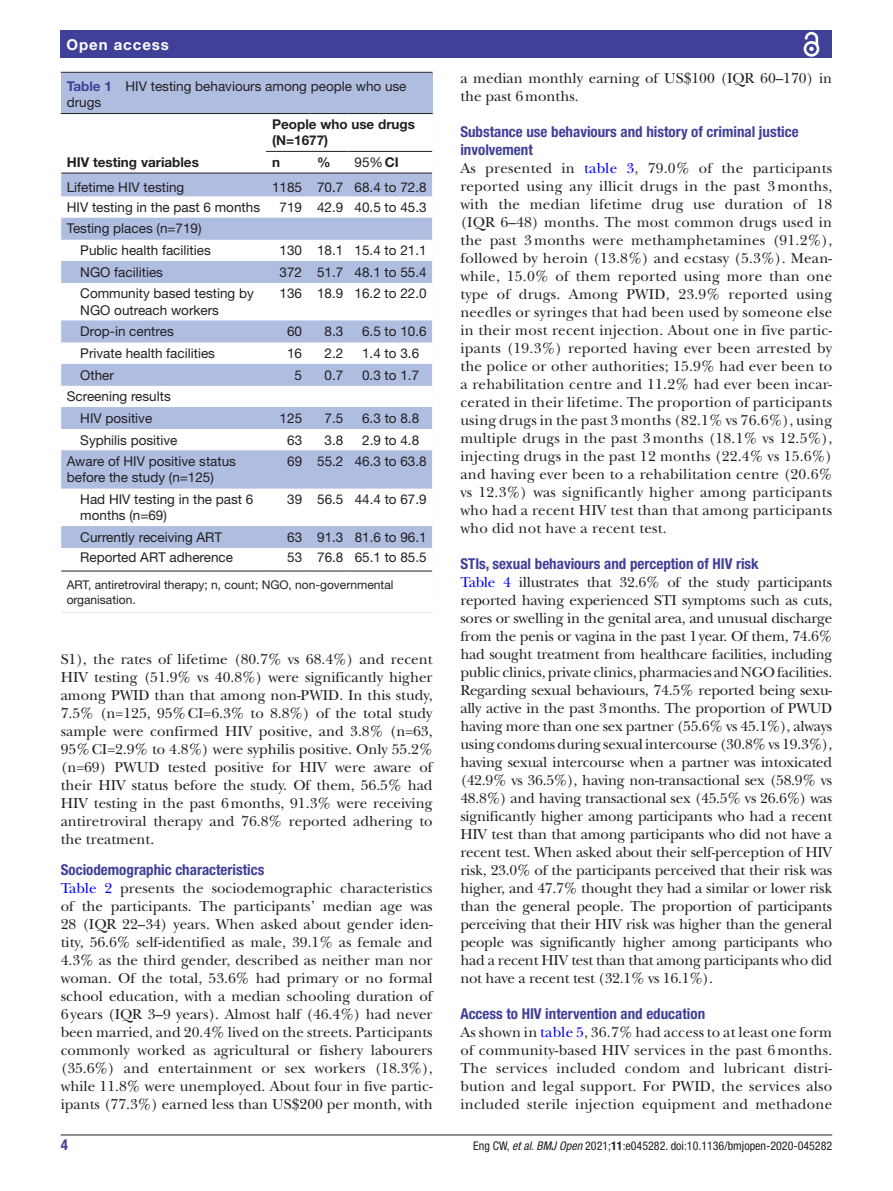
<style>
.page{position:relative;width:893px;height:1191px;background:#fff}
.page>*{position:absolute;margin:0;border:0;box-sizing:border-box;transform-origin:0 0}
.t1{font:15px/18px "New Baskerville";color:#231f20;text-align:justify}
.t2{font:700 condensed 15px/18px "Helvetica Neue LT Std";color:#414099}
.t3{font:700 15px "Helvetica Neue LT Std";letter-spacing:.065em;color:#fff}
.t4{font:13.5px/16.2px "Helvetica Neue LT Std";color:#231f20}
.t5{font:700 13.5px/16.2px "Helvetica Neue LT Std";color:#231f20}
.t6{font:12px/15px "Helvetica Neue LT Std";color:#231f20}
.t7{font:condensed 12px "Helvetica Neue LT Std";color:#231f20}
.s1{font-weight:700;color:#414099}
.s2{font-weight:700}
.s3{color:#00f}
.s4{font-style:italic}
</style>
<div class="page">
<hr style="left:61px;top:1134px;width:771px;height:1px;background:#231f20">
<div style="left:61px;top:31px;width:771px;height:27px;background:#414099"></div>
<svg style="left:803px;top:31px;width:17px;height:26px"></svg>
<div style="left:61px;top:73px;width:372px;height:539px;background:#afbde1"></div>
<hr style="left:61px;top:72px;width:372px;height:1px;background:#231f20">
<div style="left:61px;top:114px;width:371px;height:498px;background:#fff"></div>
<svg style="left:61px;top:174px;width:371px;height:374px"></svg>
<hr style="left:61px;top:173px;width:205px;height:1px;background:#231f20">
<hr style="left:61px;top:113px;width:205px;height:1px;background:#231f20">
<hr style="left:266px;top:113px;width:45px;height:1px;background:#231f20">
<hr style="left:311px;top:113px;width:38px;height:1px;background:#231f20">
<hr style="left:349px;top:113px;width:84px;height:1px;background:#231f20">
<hr style="left:266px;top:151px;width:45px;height:1px;background:#231f20">
<hr style="left:266px;top:173px;width:45px;height:1px;background:#231f20">
<hr style="left:311px;top:151px;width:38px;height:1px;background:#231f20">
<hr style="left:311px;top:173px;width:38px;height:1px;background:#231f20">
<hr style="left:349px;top:151px;width:83px;height:1px;background:#231f20">
<hr style="left:349px;top:173px;width:83px;height:1px;background:#231f20">
<hr style="left:266px;top:570px;width:45px;height:1px;background:#231f20">
<hr style="left:311px;top:570px;width:38px;height:1px;background:#231f20">
<hr style="left:349px;top:570px;width:83px;height:1px;background:#231f20">
<hr style="left:61px;top:570px;width:205px;height:1px;background:#231f20">
<hr style="left:432px;top:114px;width:1px;height:37px;background:#fff">
<svg style="left:432px;top:151px;width:1px;height:132px"></svg>
<hr style="left:432px;top:283px;width:1px;height:38px;background:#fff">
<svg style="left:432px;top:321px;width:1px;height:129px"></svg>
<hr style="left:432px;top:450px;width:1px;height:38px;background:#fff">
<hr style="left:432px;top:488px;width:1px;height:38px;background:#fff">
<svg style="left:432px;top:526px;width:1px;height:45px"></svg>
<hr style="left:432px;top:571px;width:1px;height:41px;background:#fff">
<hr style="left:67px;top:603px;width:366px;height:1px;background:#fff">
<p class="t3" style="left:66px;top:35px;width:104px">Open access</p>
<p class="t4" style="left:67px;top:77px;width:341px"><span class="s1">Table 1</span> HIV testing behaviours among people who use drugs</p>
<p class="t5" style="left:67px;top:154px;width:134px">HIV testing variables</p>
<p class="t5" style="left:272px;top:116px;width:144px">People who use drugs (N=1677)</p>
<p class="t5" style="left:272px;top:154px;width:10px">n</p>
<p class="t5" style="left:317px;top:154px;width:15px">%</p>
<p class="t4" style="left:355px;top:154px;width:46px">95%<span class="s2">CI</span></p>
<p class="t4" style="left:67px;top:179px;width:119px">Lifetime HIV testing</p>
<p class="t4" style="left:272px;top:179px;width:156px">1185 70.7 68.4 to 72.8</p>
<p class="t4" style="left:67px;top:199px;width:195px">HIV testing in the past 6 months</p>
<p class="t4" style="left:280px;top:199px;width:149px">719 42.9 40.5 to 45.3</p>
<p class="t4" style="left:80px;top:218px;width:132px;line-height:21.6px;text-indent:-14px">Testing places (n=719)<br>Public health facilities</p>
<p class="t4" style="left:280px;top:242px;width:149px">130 18.1 15.4 to 21.1</p>
<p class="t4" style="left:80px;top:264px;width:84px">NGO facilities</p>
<p class="t4" style="left:280px;top:264px;width:149px">372 51.7 48.1 to 55.4</p>
<p class="t4" style="left:80px;top:285px;width:175px">Community based testing by<br>NGO outreach workers</p>
<p class="t4" style="left:280px;top:285px;width:149px">136 18.9 16.2 to 22.0</p>
<p class="t4" style="left:80px;top:323px;width:95px">Drop-in centres</p>
<p class="t4" style="left:287px;top:323px;width:17px">60</p>
<p class="t4" style="left:325px;top:323px;width:20px">8.3</p>
<p class="t4" style="left:362px;top:323px;width:66px">6.5 to 10.6</p>
<p class="t4" style="left:80px;top:345px;width:136px">Private health facilities</p>
<p class="t4" style="left:287px;top:345px;width:17px">16</p>
<p class="t4" style="left:325px;top:345px;width:20px">2.2</p>
<p class="t4" style="left:362px;top:345px;width:59px">1.4 to 3.6</p>
<p class="t4" style="left:80px;top:366px;width:35px">Other</p>
<p class="t4" style="left:295px;top:366px;width:9px">5</p>
<p class="t4" style="left:325px;top:366px;width:20px">0.7</p>
<p class="t4" style="left:362px;top:366px;width:59px">0.3 to 1.7</p>
<p class="t4" style="left:67px;top:385px;width:106px;line-height:21.6px;text-align:center">Screening results<br>HIV positive</p>
<p class="t4" style="left:280px;top:410px;width:24px">125</p>
<p class="t4" style="left:325px;top:410px;width:20px">7.5</p>
<p class="t4" style="left:362px;top:410px;width:59px">6.3 to 8.8</p>
<p class="t4" style="left:80px;top:431px;width:99px">Syphilis positive</p>
<p class="t4" style="left:287px;top:431px;width:17px">63</p>
<p class="t4" style="left:325px;top:431px;width:20px">3.8</p>
<p class="t4" style="left:362px;top:431px;width:59px">2.9 to 4.8</p>
<p class="t4" style="left:67px;top:453px;width:171px">Aware of HIV positive status before the study (n=125)</p>
<p class="t4" style="left:287px;top:453px;width:141px">69 55.2 46.3 to 63.8</p>
<p class="t4" style="left:80px;top:491px;width:175px">Had HIV testing in the past 6 months (n=69)</p>
<p class="t4" style="left:287px;top:491px;width:141px">39 56.5 44.4 to 67.9</p>
<p class="t4" style="left:80px;top:529px;width:143px">Currently receiving ART</p>
<p class="t4" style="left:287px;top:529px;width:141px">63 91.3 81.6 to 96.1</p>
<p class="t4" style="left:80px;top:549px;width:154px">Reported ART adherence</p>
<p class="t4" style="left:287px;top:549px;width:141px">53 76.8 65.1 to 85.5</p>
<p class="t6" style="left:67px;top:576px;width:328px">ART, antiretroviral therapy; n, count; NGO, non-governmental organisation.</p>
<p class="t1" style="left:61px;top:650px;width:373px">S1), the rates of lifetime (80.7% vs 68.4%) and recent HIV testing (51.9% vs 40.8%) were significantly higher among PWID than that among non-PWID. In this study, 7.5% (n=125, 95%CI=6.3% to 8.8%) of the total study sample were confirmed HIV positive, and 3.8% (n=63, 95%CI=2.9% to 4.8%) were syphilis positive. Only 55.2% (n=69) PWUD tested positive for HIV were aware of their HIV status before the study. Of them, 56.5% had HIV testing in the past 6months, 91.3% were receiving antiretroviral therapy and 76.8% reported adhering to the treatment.</p>
<p class="t2" style="left:61px;top:860px;width:205px">Sociodemographic characteristics</p>
<p class="t1" style="left:61px;top:879px;width:373px"><span class="s3">Table 2</span> presents the sociodemographic characteristics of the participants. The participants’ median age was 28 (IQR 22–34) years. When asked about gender iden&shy;tity, 56.6% self-identified as male, 39.1% as female and 4.3% as the third gender, described as neither man nor woman. Of the total, 53.6% had primary or no formal school education, with a median schooling duration of 6years (IQR 3–9 years). Almost half (46.4%) had never been married, and 20.4% lived on the streets. Participants commonly worked as agricultural or fishery labourers (35.6%) and entertainment or sex workers (18.3%), while 11.8% were unemployed. About four in five partic&shy;ipants (77.3%) earned less than US$200 per month, with</p>
<p class="t1" style="left:460px;top:69px;width:373px">a median monthly earning of US$100 (IQR 60–170) in the past 6months.</p>
<p class="t2" style="left:460px;top:122px;width:340px">Substance use behaviours and history of criminal justice involvement</p>
<p class="t1" style="left:460px;top:159px;width:373px">As presented in <span class="s3">table 3</span>, 79.0% of the participants reported using any illicit drugs in the past 3 months, with the median lifetime drug use duration of 18 (IQR 6–48) months. The most common drugs used in the past 3 months were methamphetamines (91.2%), followed by heroin (13.8%) and ecstasy (5.3%). Mean&shy;while, 15.0% of them reported using more than one type of drugs. Among PWID, 23.9% reported using needles or syringes that had been used by someone else in their most recent injection. About one in five partic&shy;ipants (19.3%) reported having ever been arrested by the police or other authorities; 15.9% had ever been to a rehabilitation centre and 11.2% had ever been incar&shy;cerated in their lifetime. The proportion of participants using drugs in the past 3 months (82.1% vs 76.6%), using multiple drugs in the past 3 months (18.1% vs 12.5%), injecting drugs in the past 12 months (22.4% vs 15.6%) and having ever been to a rehabilitation centre (20.6% vs 12.3%) was significantly higher among participants who had a recent HIV test than that among participants who did not have a recent test.</p>
<p class="t2" style="left:460px;top:554px;width:300px">STIs, sexual behaviours and perception of HIV risk</p>
<p class="t1" style="left:460px;top:573px;width:373px"><span class="s3">Table 4</span> illustrates that 32.6% of the study participants reported having experienced STI symptoms such as cuts, sores or swelling in the genital area, and unusual discharge from the penis or vagina in the past 1year. Of them, 74.6% had sought treatment from healthcare facilities, including public clinics, private clinics, pharmacies and NGO facilities.<br>Regarding sexual behaviours, 74.5% reported being sexu&shy;ally active in the past 3months. The proportion of PWUD having more than one sex partner (55.6% vs 45.1%), always using condoms during sexual intercourse (30.8% vs 19.3%), having sexual intercourse when a partner was intoxicated (42.9% vs 36.5%), having non-transactional sex (58.9% vs 48.8%) and having transactional sex (45.5% vs 26.6%) was significantly higher among participants who had a recent HIV test than that among participants who did not have a recent test. When asked about their self-perception of HIV risk, 23.0% of the participants perceived that their risk was higher, and 47.7% thought they had a similar or lower risk than the general people. The proportion of participants perceiving that their HIV risk was higher than the general people was significantly higher among participants who had a recent HIV test than that among participants who did not have a recent test (32.1% vs 16.1%).</p>
<p class="t2" style="left:460px;top:1004px;width:246px">Access to HIV intervention and education</p>
<p class="t1" style="left:460px;top:1023px;width:373px">As shown in <span class="s3">table 5</span>, 36.7% had access to at least one form of community-based HIV services in the past 6 months.<br>The services included condom and lubricant distri&shy;bution and legal support. For PWID, the services also included sterile injection equipment and methadone</p>
<p class="t2" style="left:61px;top:1135px;width:9px">4</p>
<p class="t7" style="left:473px;top:1138px;width:360px">Eng CW, <span class="s4">et al</span>. <span class="s4">BMJ Open</span> 2021;<span class="s2">11</span>:e045282. doi:10.1136/bmjopen-2020-045282</p>
</div>
